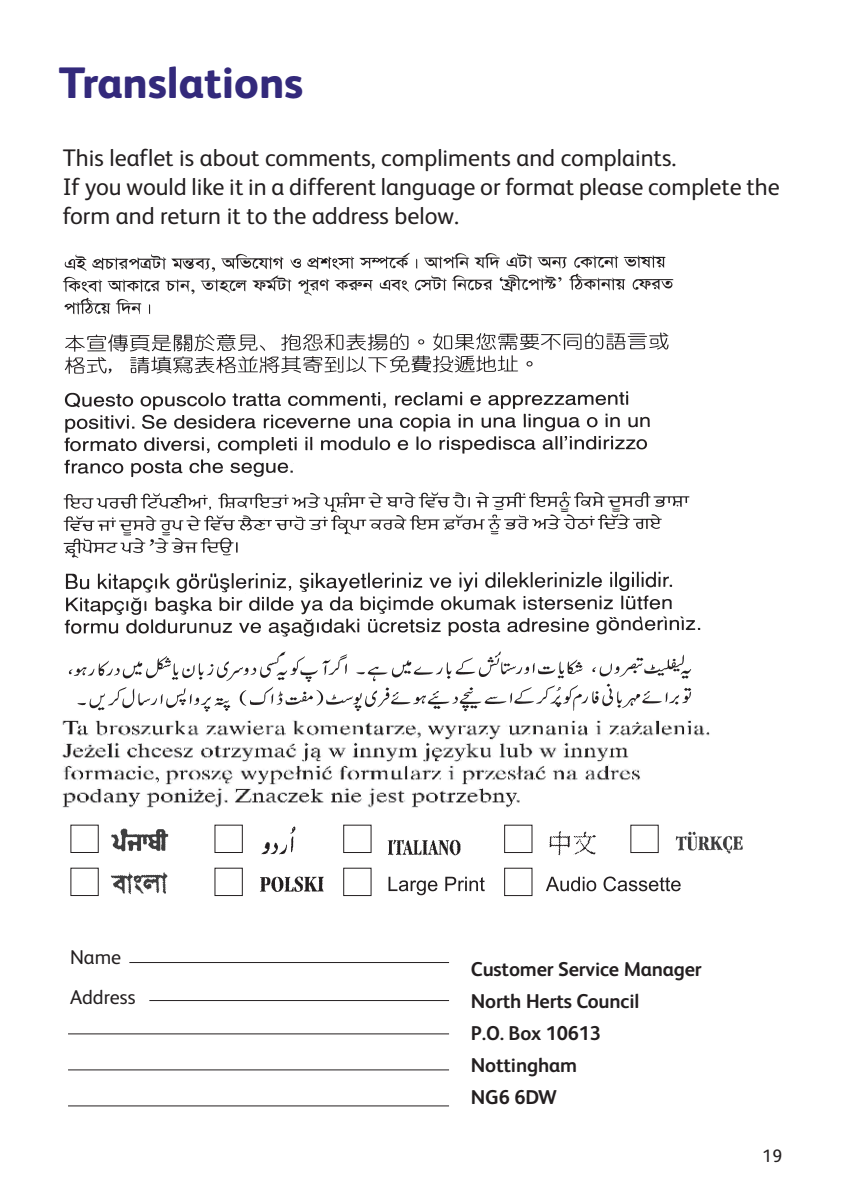
<style>
.page{position:relative;width:842px;height:1191px;background:#fff}
.page>*{position:absolute;margin:0;border:0;box-sizing:border-box;transform-origin:0 0}
.t1{font:800 44px "FS Albert";color:#33297b}
.t2{font:24px/28.8px "FS Albert";color:#231f20}
.t3{font:700 20px/32px "FS Albert";letter-spacing:-.01em;color:#231f20}
.t4{font:20px/40px "FS Albert";color:#231f20}
.t5{font:18px "FS Albert";color:#231f20}
</style>
<div class="page">
<hr style="left:129px;top:962px;width:320px;height:1px;background:#231f20">
<hr style="left:149px;top:1000px;width:300px;height:1px;background:#231f20">
<hr style="left:68px;top:1033px;width:381px;height:1px;background:#231f20">
<hr style="left:68px;top:1069px;width:381px;height:1px;background:#231f20">
<hr style="left:68px;top:1105px;width:381px;height:1px;background:#231f20">
<img style="left:62px;top:252px;width:639px;height:460px">
<div style="left:70px;top:824px;width:29px;height:29px;border:1px solid #231f20"></div>
<div style="left:70px;top:867px;width:29px;height:29px;border:1px solid #231f20"></div>
<div style="left:214px;top:824px;width:29px;height:29px;border:1px solid #231f20"></div>
<div style="left:343px;top:867px;width:29px;height:29px;border:1px solid #231f20"></div>
<svg style="left:388px;top:876px;width:49px;height:19px"></svg>
<svg style="left:445px;top:876px;width:40px;height:15px"></svg>
<div style="left:214px;top:867px;width:29px;height:29px;border:1px solid #231f20"></div>
<div style="left:343px;top:824px;width:29px;height:29px;border:1px solid #231f20"></div>
<div style="left:504px;top:824px;width:28px;height:29px;border:1px solid #231f20"></div>
<div style="left:504px;top:867px;width:28px;height:29px;border:1px solid #231f20"></div>
<svg style="left:546px;top:876px;width:50px;height:15px"></svg>
<svg style="left:603px;top:876px;width:78px;height:15px"></svg>
<img style="left:111px;top:828px;width:58px;height:24px">
<img style="left:261px;top:826px;width:35px;height:29px">
<img style="left:387px;top:839px;width:74px;height:17px">
<img style="left:549px;top:831px;width:47px;height:25px">
<img style="left:675px;top:831px;width:68px;height:23px">
<img style="left:111px;top:872px;width:57px;height:23px">
<img style="left:260px;top:876px;width:64px;height:16px">
<img style="left:62px;top:720px;width:648px;height:88px">
<h1 class="t1" style="left:59px;top:57px;width:246px">Translations</h1>
<p class="t2" style="left:63px;top:143px;width:718px">This leaflet is about comments, compliments and complaints.<br>If you would like it in a different language or format please complete the form and return it to the address below.</p>
<p class="t4" style="left:70px;top:937px;width:67px">Name<br>Address</p>
<p class="t3" style="left:471px;top:952px;width:232px">Customer Service Manager<br>North Herts Council<br>P.O. Box 10613<br>Nottingham<br>NG6 6DW</p>
<p class="t5" style="left:762px;top:1145px;width:21px">19</p>
</div>
